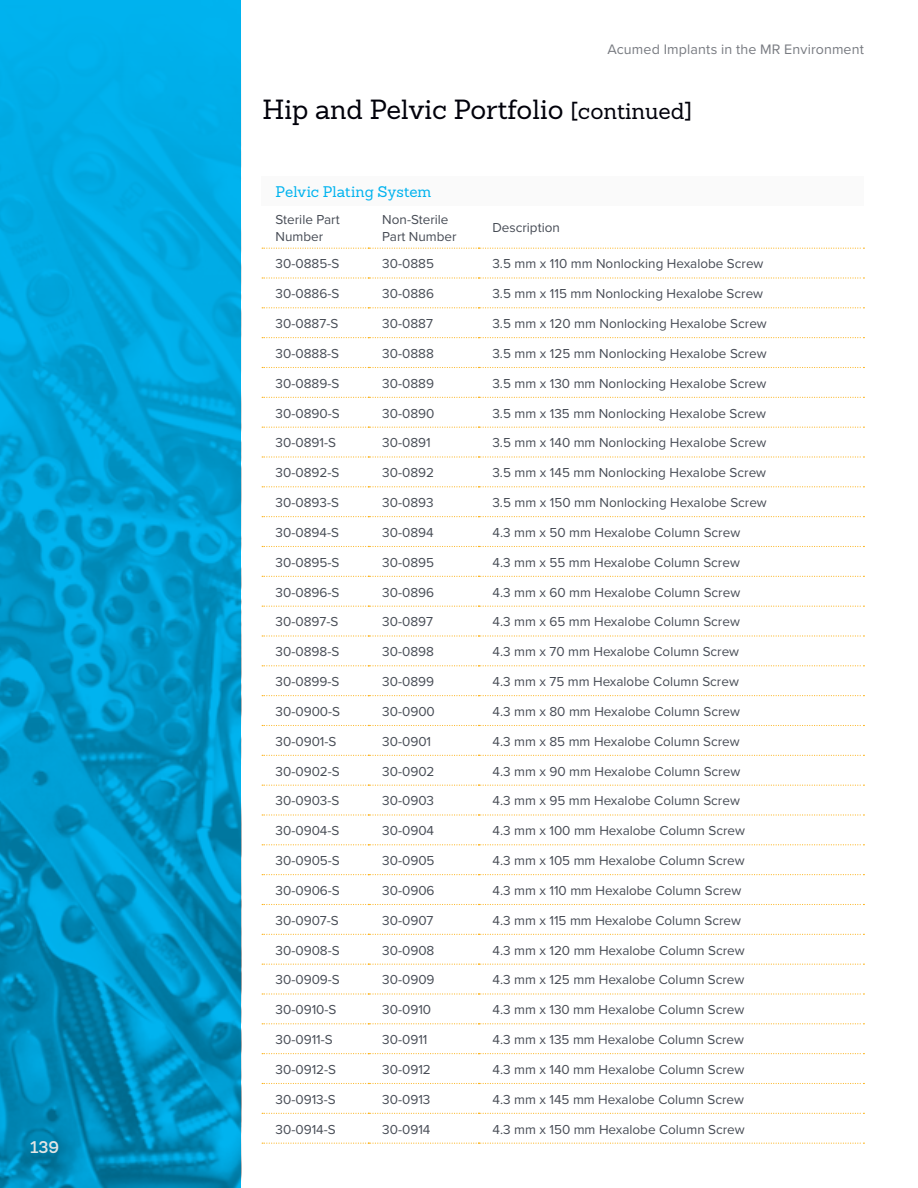
<style>
.page{position:relative;width:918px;height:1188px;background:#fff}
.page>*{position:absolute;margin:0;border:0;box-sizing:border-box;transform-origin:0 0}
.t1{font:27px "Sanchez Slab";color:#00000a}
.t2{font:600 16.5px "Sanchez Slab";color:#e4e5e4}
.t3{font:15px "Sanchez Slab";letter-spacing:.005em;color:#00b3ef}
.t4{font:14.25px "Proxima Nova";letter-spacing:.01em;color:#787b81}
.t5{font:13.5px/16.5px "Proxima Nova";color:#474c55}
.s1{font-size:22.5px}
</style>
<div class="page">
<img style="left:0;top:0;width:241px;height:1188px">
<div style="left:262px;top:176px;width:602px;height:30px;background:#fafafa"></div>
<svg style="left:262px;top:277px;width:602px;height:2px"></svg>
<svg style="left:262px;top:307px;width:602px;height:1px"></svg>
<svg style="left:262px;top:337px;width:602px;height:1px"></svg>
<svg style="left:262px;top:367px;width:602px;height:1px"></svg>
<svg style="left:262px;top:397px;width:602px;height:1px"></svg>
<svg style="left:262px;top:427px;width:602px;height:1px"></svg>
<svg style="left:262px;top:456px;width:602px;height:2px"></svg>
<svg style="left:262px;top:486px;width:602px;height:1px"></svg>
<svg style="left:262px;top:516px;width:602px;height:1px"></svg>
<svg style="left:262px;top:546px;width:602px;height:1px"></svg>
<svg style="left:262px;top:576px;width:602px;height:1px"></svg>
<svg style="left:262px;top:606px;width:602px;height:1px"></svg>
<svg style="left:262px;top:635px;width:602px;height:2px"></svg>
<svg style="left:262px;top:665px;width:602px;height:1px"></svg>
<svg style="left:262px;top:695px;width:602px;height:1px"></svg>
<svg style="left:262px;top:725px;width:602px;height:1px"></svg>
<svg style="left:262px;top:755px;width:602px;height:1px"></svg>
<svg style="left:262px;top:785px;width:602px;height:1px"></svg>
<svg style="left:262px;top:814px;width:602px;height:2px"></svg>
<svg style="left:262px;top:844px;width:602px;height:1px"></svg>
<svg style="left:262px;top:874px;width:602px;height:1px"></svg>
<svg style="left:262px;top:904px;width:602px;height:1px"></svg>
<svg style="left:262px;top:934px;width:602px;height:1px"></svg>
<svg style="left:262px;top:964px;width:602px;height:1px"></svg>
<svg style="left:262px;top:993px;width:602px;height:2px"></svg>
<svg style="left:262px;top:1023px;width:602px;height:1px"></svg>
<svg style="left:262px;top:1053px;width:602px;height:1px"></svg>
<svg style="left:262px;top:1083px;width:602px;height:1px"></svg>
<svg style="left:262px;top:1113px;width:602px;height:1px"></svg>
<svg style="left:262px;top:1143px;width:602px;height:1px"></svg>
<svg style="left:262px;top:247px;width:602px;height:2px"></svg>
<p class="t2" style="left:30px;top:1136px;width:31px">139</p>
<p class="t4" style="left:607px;top:39px;width:258px">Acumed Implants in the MR Environment</p>
<h1 class="t1" style="left:262px;top:91px;width:432px">Hip and Pelvic Portfolio <span class="s1">[continued]</span></h1>
<p class="t3" style="left:276px;top:181px;width:157px">Pelvic Plating System</p>
<p class="t5" style="left:276px;top:211px;width:66px">Sterile Part<br>Number</p>
<p class="t5" style="left:382px;top:211px;width:76px">Non-Sterile<br>Part Number</p>
<p class="t5" style="left:492px;top:219px;width:69px">Description</p>
<p class="t5" style="left:276px;top:255px;width:65px">30-0885-S</p>
<p class="t5" style="left:382px;top:255px;width:53px">30-0885</p>
<p class="t5" style="left:492px;top:255px;width:273px">3.5 mm x 110 mm Nonlocking Hexalobe Screw</p>
<p class="t5" style="left:276px;top:285px;width:65px">30-0886-S</p>
<p class="t5" style="left:382px;top:285px;width:53px">30-0886</p>
<p class="t5" style="left:492px;top:285px;width:272px">3.5 mm x 115 mm Nonlocking Hexalobe Screw</p>
<p class="t5" style="left:276px;top:315px;width:64px">30-0887-S</p>
<p class="t5" style="left:382px;top:315px;width:52px">30-0887</p>
<p class="t5" style="left:492px;top:315px;width:276px">3.5 mm x 120 mm Nonlocking Hexalobe Screw</p>
<p class="t5" style="left:276px;top:345px;width:65px">30-0888-S</p>
<p class="t5" style="left:382px;top:345px;width:53px">30-0888</p>
<p class="t5" style="left:492px;top:345px;width:276px">3.5 mm x 125 mm Nonlocking Hexalobe Screw</p>
<p class="t5" style="left:276px;top:374px;width:65px">30-0889-S</p>
<p class="t5" style="left:382px;top:374px;width:53px">30-0889</p>
<p class="t5" style="left:492px;top:374px;width:275px">3.5 mm x 130 mm Nonlocking Hexalobe Screw</p>
<p class="t5" style="left:276px;top:404px;width:66px">30-0890-S</p>
<p class="t5" style="left:382px;top:404px;width:54px">30-0890</p>
<p class="t5" style="left:492px;top:404px;width:275px">3.5 mm x 135 mm Nonlocking Hexalobe Screw</p>
<p class="t5" style="left:276px;top:434px;width:62px">30-0891-S</p>
<p class="t5" style="left:382px;top:434px;width:50px">30-0891</p>
<p class="t5" style="left:492px;top:434px;width:275px">3.5 mm x 140 mm Nonlocking Hexalobe Screw</p>
<p class="t5" style="left:276px;top:464px;width:65px">30-0892-S</p>
<p class="t5" style="left:382px;top:464px;width:53px">30-0892</p>
<p class="t5" style="left:492px;top:464px;width:275px">3.5 mm x 145 mm Nonlocking Hexalobe Screw</p>
<p class="t5" style="left:276px;top:494px;width:65px">30-0893-S</p>
<p class="t5" style="left:382px;top:494px;width:53px">30-0893</p>
<p class="t5" style="left:492px;top:494px;width:276px">3.5 mm x 150 mm Nonlocking Hexalobe Screw</p>
<p class="t5" style="left:276px;top:524px;width:65px">30-0894-S</p>
<p class="t5" style="left:382px;top:524px;width:53px">30-0894</p>
<p class="t5" style="left:492px;top:524px;width:249px">4.3 mm x 50 mm Hexalobe Column Screw</p>
<p class="t5" style="left:276px;top:553px;width:65px">30-0895-S</p>
<p class="t5" style="left:382px;top:553px;width:53px">30-0895</p>
<p class="t5" style="left:492px;top:553px;width:249px">4.3 mm x 55 mm Hexalobe Column Screw</p>
<p class="t5" style="left:276px;top:583px;width:65px">30-0896-S</p>
<p class="t5" style="left:382px;top:583px;width:53px">30-0896</p>
<p class="t5" style="left:492px;top:583px;width:249px">4.3 mm x 60 mm Hexalobe Column Screw</p>
<p class="t5" style="left:276px;top:613px;width:64px">30-0897-S</p>
<p class="t5" style="left:382px;top:613px;width:52px">30-0897</p>
<p class="t5" style="left:492px;top:613px;width:249px">4.3 mm x 65 mm Hexalobe Column Screw</p>
<p class="t5" style="left:276px;top:643px;width:65px">30-0898-S</p>
<p class="t5" style="left:382px;top:643px;width:53px">30-0898</p>
<p class="t5" style="left:492px;top:643px;width:248px">4.3 mm x 70 mm Hexalobe Column Screw</p>
<p class="t5" style="left:276px;top:673px;width:65px">30-0899-S</p>
<p class="t5" style="left:382px;top:673px;width:53px">30-0899</p>
<p class="t5" style="left:492px;top:673px;width:248px">4.3 mm x 75 mm Hexalobe Column Screw</p>
<p class="t5" style="left:276px;top:703px;width:66px">30-0900-S</p>
<p class="t5" style="left:382px;top:703px;width:54px">30-0900</p>
<p class="t5" style="left:492px;top:703px;width:249px">4.3 mm x 80 mm Hexalobe Column Screw</p>
<p class="t5" style="left:276px;top:732px;width:62px">30-0901-S</p>
<p class="t5" style="left:382px;top:732px;width:50px">30-0901</p>
<p class="t5" style="left:492px;top:732px;width:249px">4.3 mm x 85 mm Hexalobe Column Screw</p>
<p class="t5" style="left:276px;top:762px;width:66px">30-0902-S</p>
<p class="t5" style="left:382px;top:762px;width:54px">30-0902</p>
<p class="t5" style="left:492px;top:762px;width:249px">4.3 mm x 90 mm Hexalobe Column Screw</p>
<p class="t5" style="left:276px;top:792px;width:65px">30-0903-S</p>
<p class="t5" style="left:382px;top:792px;width:53px">30-0903</p>
<p class="t5" style="left:492px;top:792px;width:249px">4.3 mm x 95 mm Hexalobe Column Screw</p>
<p class="t5" style="left:276px;top:822px;width:65px">30-0904-S</p>
<p class="t5" style="left:382px;top:822px;width:53px">30-0904</p>
<p class="t5" style="left:492px;top:822px;width:254px">4.3 mm x 100 mm Hexalobe Column Screw</p>
<p class="t5" style="left:276px;top:852px;width:66px">30-0905-S</p>
<p class="t5" style="left:382px;top:852px;width:54px">30-0905</p>
<p class="t5" style="left:492px;top:852px;width:254px">4.3 mm x 105 mm Hexalobe Column Screw</p>
<p class="t5" style="left:276px;top:882px;width:66px">30-0906-S</p>
<p class="t5" style="left:382px;top:882px;width:54px">30-0906</p>
<p class="t5" style="left:492px;top:882px;width:250px">4.3 mm x 110 mm Hexalobe Column Screw</p>
<p class="t5" style="left:276px;top:911px;width:65px">30-0907-S</p>
<p class="t5" style="left:382px;top:911px;width:53px">30-0907</p>
<p class="t5" style="left:492px;top:911px;width:250px">4.3 mm x 115 mm Hexalobe Column Screw</p>
<p class="t5" style="left:276px;top:941px;width:66px">30-0908-S</p>
<p class="t5" style="left:382px;top:941px;width:54px">30-0908</p>
<p class="t5" style="left:492px;top:941px;width:254px">4.3 mm x 120 mm Hexalobe Column Screw</p>
<p class="t5" style="left:276px;top:971px;width:66px">30-0909-S</p>
<p class="t5" style="left:382px;top:971px;width:54px">30-0909</p>
<p class="t5" style="left:492px;top:971px;width:254px">4.3 mm x 125 mm Hexalobe Column Screw</p>
<p class="t5" style="left:276px;top:1001px;width:62px">30-0910-S</p>
<p class="t5" style="left:382px;top:1001px;width:50px">30-0910</p>
<p class="t5" style="left:492px;top:1001px;width:253px">4.3 mm x 130 mm Hexalobe Column Screw</p>
<p class="t5" style="left:276px;top:1031px;width:59px">30-0911-S</p>
<p class="t5" style="left:382px;top:1031px;width:47px">30-0911</p>
<p class="t5" style="left:492px;top:1031px;width:253px">4.3 mm x 135 mm Hexalobe Column Screw</p>
<p class="t5" style="left:276px;top:1061px;width:62px">30-0912-S</p>
<p class="t5" style="left:382px;top:1061px;width:50px">30-0912</p>
<p class="t5" style="left:492px;top:1061px;width:253px">4.3 mm x 140 mm Hexalobe Column Screw</p>
<p class="t5" style="left:276px;top:1090px;width:62px">30-0913-S</p>
<p class="t5" style="left:382px;top:1090px;width:50px">30-0913</p>
<p class="t5" style="left:492px;top:1090px;width:253px">4.3 mm x 145 mm Hexalobe Column Screw</p>
<p class="t5" style="left:276px;top:1120px;width:62px">30-0914-S</p>
<p class="t5" style="left:382px;top:1120px;width:50px">30-0914</p>
<p class="t5" style="left:492px;top:1120px;width:254px">4.3 mm x 150 mm Hexalobe Column Screw</p>
</div>
